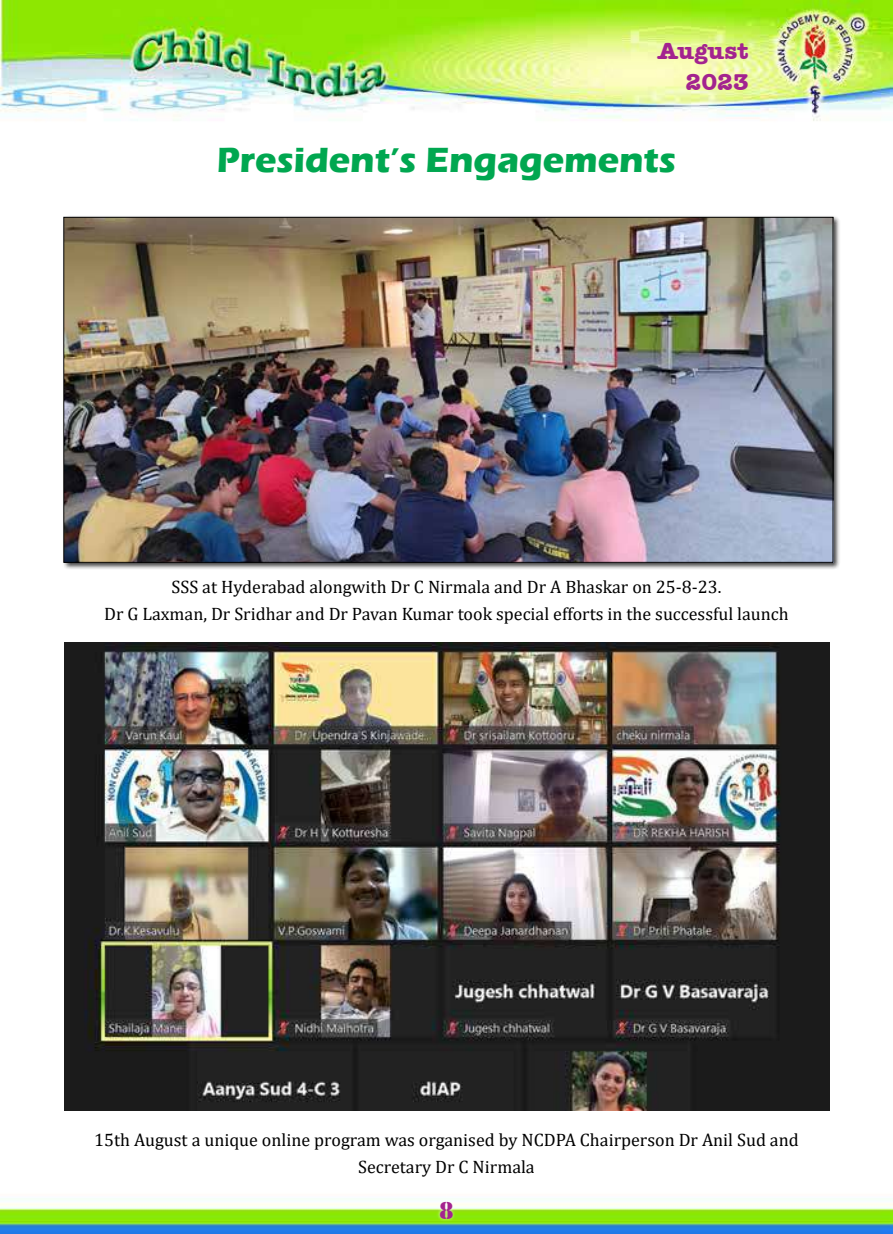
<style>
.page{position:relative;width:893px;height:1234px;background:#fff}
.page>*{position:absolute;margin:0;border:0;box-sizing:border-box;transform-origin:0 0}
.t1{font:700 36px "Eras ITC";color:#00a750}
.t2{font:25.5px "Army";color:#a3238f}
.t3{font:700 24px/30.6px "Amer Typewriter IT Cby BT";color:#a3238f;text-align:right}
.t4{font:18px/27px "Cambria";color:#000;text-align:center}
.t5{font:700 18px "Amer Typewriter IT Cby BT";color:#a3238f}
</style>
<div class="page">
<img style="left:0;top:0;width:893px;height:1233px">
<div style="left:436px;top:1198px;width:20px;height:23px;background:#fff;opacity:.75"></div>
<div style="left:62px;top:215px;width:778px;height:355px;background:#000;opacity:.75"></div>
<img style="left:65px;top:219px;width:766px;height:341px">
<img style="left:64px;top:642px;width:765px;height:468px">
<h3 class="t3" style="left:658px;top:35px;width:92px">August<br>2023</h3>
<p class="t5" style="left:650px;top:39px;width:56px">Vol. 1</p>
<h1 class="t1" style="left:217px;top:139px;width:461px">President’s Engagements</h1>
<p class="t4" style="left:104px;top:573px;width:686px">SSS at Hyderabad alongwith Dr C Nirmala and Dr A Bhaskar on 25-8-23.<br>Dr G Laxman, Dr Sridhar and Dr Pavan Kumar took special efforts in the successful launch</p>
<p class="t4" style="left:94px;top:1125px;width:706px">15th August a unique online program was organised by NCDPA Chairperson Dr Anil Sud and<br>Secretary Dr C Nirmala</p>
<h2 class="t2" style="left:439px;top:1195px;width:16px">8</h2>
</div>
